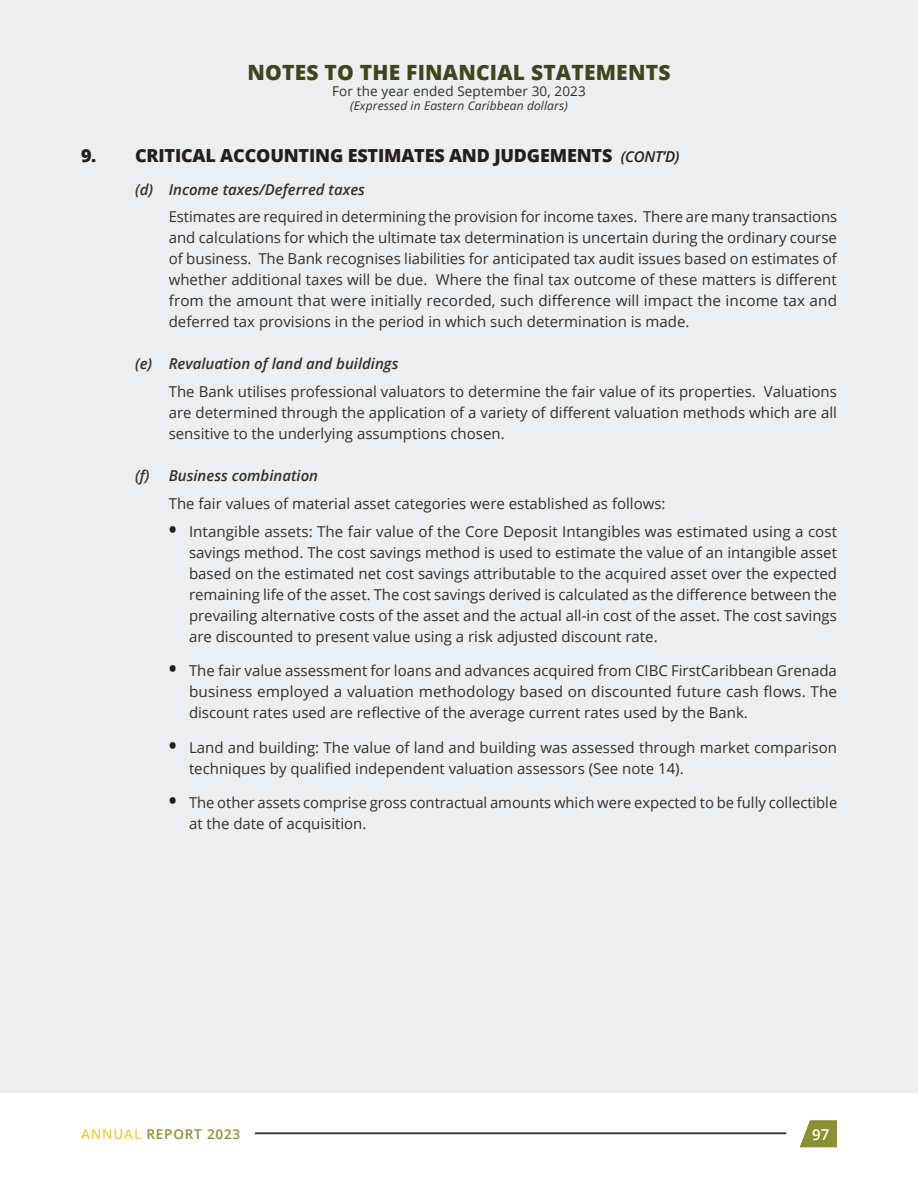
<style>
.page{position:relative;width:918px;height:1188px;background:#fff}
.page>*{position:absolute;margin:0;border:0;box-sizing:border-box;transform-origin:0 0}
.t1{font:800 21px "Open Sans";letter-spacing:.01em;color:#3d471e}
.t2{font:800 18px "Open Sans";letter-spacing:-.01em;color:#231f20}
.t3{font:15px/21px "Open Sans";color:#312f30;text-align:justify}
.t4{font:italic 600 15px "Open Sans";color:#312f30}
.t5{font:600 15px "Open Sans";color:#fff}
.t6{font:13.5px "Open Sans";letter-spacing:.01em;color:#312f30}
.t7{font:600 13.5px "Open Sans";letter-spacing:.06em;color:#8c9035}
.t8{font:italic 12px "Open Sans";letter-spacing:.01em;color:#312f30}
.s1{font-weight:600;font-style:italic;font-size:15px}
.s2{font-weight:700;font-size:21px;color:#231f20}
.s3{color:#efcc46}
</style>
<div class="page">
<hr style="left:255px;top:1133px;width:531px;height:1px;background:#231f20">
<div style="left:0;top:0;width:918px;height:1094px;background:#edeeef"></div>
<svg style="left:800px;top:1120px;width:37px;height:27px"></svg>
<h1 class="t1" style="left:248px;top:56px;width:424px">NOTES TO THE FINANCIAL STATEMENTS</h1>
<p class="t6" style="left:332px;top:82px;width:255px">For the year ended September 30, 2023</p>
<p class="t8" style="left:350px;top:98px;width:219px">(Expressed in Eastern Caribbean dollars)</p>
<p class="t2" style="left:81px;top:142px;width:600px">9. CRITICAL ACCOUNTING ESTIMATES AND JUDGEMENTS <span class="s1">(CONT’D)</span></p>
<p class="t4" style="left:135px;top:179px;width:232px">(d) Income taxes/Deferred taxes</p>
<p class="t3" style="left:169px;top:206px;width:670px">Estimates are required in determining the provision for income taxes. There are many transactions and calculations for which the ultimate tax determination is uncertain during the ordinary course of business. The Bank recognises liabilities for anticipated tax audit issues based on estimates of whether additional taxes will be due. Where the final tax outcome of these matters is different from the amount that were initially recorded, such difference will impact the income tax and deferred tax provisions in the period in which such determination is made.</p>
<p class="t4" style="left:135px;top:354px;width:265px">(e) Revaluation of land and buildings</p>
<p class="t3" style="left:169px;top:381px;width:670px">The Bank utilises professional valuators to determine the fair value of its properties. Valuations are determined through the application of a variety of different valuation methods which are all sensitive to the underlying assumptions chosen.</p>
<p class="t4" style="left:135px;top:465px;width:185px">(f) Business combination</p>
<p class="t3" style="left:169px;top:493px;width:498px">The fair values of material asset categories were established as follows:</p>
<p class="t3" style="left:189px;top:520px;width:650px;text-indent:-20px"><span class="s2">•</span> Intangible assets: The fair value of the Core Deposit Intangibles was estimated using a cost savings method. The cost savings method is used to estimate the value of an intangible asset based on the estimated net cost savings attributable to the acquired asset over the expected remaining life of the asset. The cost savings derived is calculated as the difference between the prevailing alternative costs of the asset and the actual all-in cost of the asset. The cost savings are discounted to present value using a risk adjusted discount rate.</p>
<p class="t3" style="left:189px;top:660px;width:650px;text-indent:-20px"><span class="s2">•</span> The fair value assessment for loans and advances acquired from CIBC FirstCaribbean Grenada business employed a valuation methodology based on discounted future cash flows. The discount rates used are reflective of the average current rates used by the Bank.</p>
<p class="t3" style="left:189px;top:736px;width:650px;text-indent:-20px"><span class="s2">•</span> Land and building: The value of land and building was assessed through market comparison techniques by qualified independent valuation assessors (See note 14).</p>
<p class="t3" style="left:189px;top:792px;width:650px;text-indent:-20px"><span class="s2">•</span> The other assets comprise gross contractual amounts which were expected to be fully collectible at the date of acquisition.</p>
<p class="t7" style="left:81px;top:1125px;width:161px"><span class="s3">ANNUAL</span> REPORT 2023</p>
<p class="t5" style="left:812px;top:1124px;width:19px">97</p>
</div>
